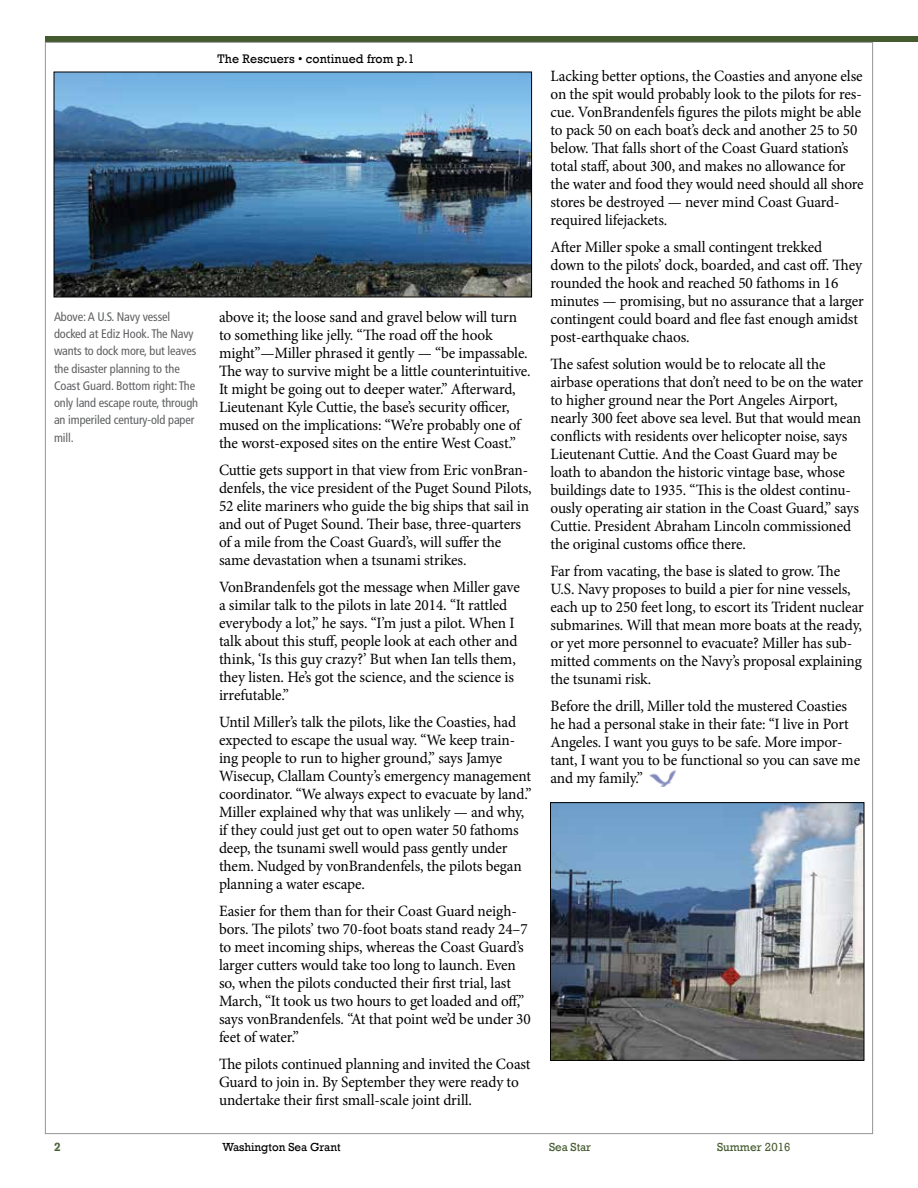
<style>
.page{position:relative;width:918px;height:1188px;background:#fff}
.page>*{position:absolute;margin:0;border:0;box-sizing:border-box;transform-origin:0 0}
.t1{font:15.75px/18px "Minion Pro";letter-spacing:-.005em;color:#000}
.t2{font:12.75px "Rockwell";letter-spacing:.01em;color:#000}
.t3{font:condensed 12.3px/17.2px "Frutiger LT Std";letter-spacing:-.01em;color:#5f6062}
.t4{font:12px "Rockwell";color:#000}
.t5{font:12px "Rockwell";letter-spacing:.01em;color:#445b2f}
.t6{font:12px "AG Book Stencil";color:#445b2f}
</style>
<div class="page">
<div style="left:45px;top:36px;width:873px;height:6px;background:#445b2f"></div>
<img style="left:649px;top:770px;width:27px;height:17px">
<img style="left:552px;top:804px;width:310px;height:255px">
<div style="left:550px;top:802px;width:314px;height:259px;border:1px solid #000"></div>
<img style="left:56px;top:74px;width:474px;height:221px">
<div style="left:54px;top:72px;width:478px;height:225px;border:1px solid #000"></div>
<p class="t3" style="left:54px;top:308px;width:146px">Above: A U.S. Navy vessel docked at Ediz Hook. The Navy wants to dock more, but leaves the disaster planning to the<br>Coast Guard. Bottom right: The only land escape route, through an imperiled century-old paper mill.</p>
<p class="t2" style="left:218px;top:51px;width:199px">The Rescuers • continued from p.1</p>
<p class="t1" style="left:219px;top:308px;width:313px">above it; the loose sand and gravel below will turn to something like jelly. “The road off the hook might”—Miller phrased it gently — “be impassable.<br>The way to survive might be a little counterintuitive.<br>It might be going out to deeper water.” Afterward, Lieutenant Kyle Cuttie, the base’s security officer, mused on the implications: “We’re probably one of the worst-exposed sites on the entire West Coast.”</p>
<p class="t1" style="left:219px;top:461px;width:314px">Cuttie gets support in that view from Eric vonBran&shy;denfels, the vice president of the Puget Sound Pilots, 52 elite mariners who guide the big ships that sail in and out of Puget Sound. Their base, three-quarters of a mile from the Coast Guard’s, will suffer the same devastation when a tsunami strikes.</p>
<p class="t1" style="left:219px;top:578px;width:302px">VonBrandenfels got the message when Miller gave a similar talk to the pilots in late 2014. “It rattled everybody a lot,” he says. “I’m just a pilot. When I talk about this stuff, people look at each other and think, ‘Is this guy crazy?’ But when Ian tells them, they listen. He’s got the science, and the science is irrefutable.”</p>
<p class="t1" style="left:219px;top:713px;width:314px">Until Miller’s talk the pilots, like the Coasties, had expected to escape the usual way. “We keep train&shy;ing people to run to higher ground,” says Jamye Wisecup, Clallam County’s emergency management coordinator. “We always expect to evacuate by land.” Miller explained why that was unlikely — and why, if they could just get out to open water 50 fathoms deep, the tsunami swell would pass gently under them. Nudged by vonBrandenfels, the pilots began planning a water escape.</p>
<p class="t1" style="left:219px;top:902px;width:313px">Easier for them than for their Coast Guard neigh&shy;bors. The pilots’ two 70-foot boats stand ready 24–7 to meet incoming ships, whereas the Coast Guard’s larger cutters would take too long to launch. Even so, when the pilots conducted their first trial, last March, “It took us two hours to get loaded and off,” says vonBrandenfels. “At that point we’d be under 30 feet of water.”</p>
<p class="t1" style="left:219px;top:1055px;width:313px">The pilots continued planning and invited the Coast<br>Guard to join in. By September they were ready to undertake their first small-scale joint drill.</p>
<p class="t1" style="left:550px;top:67px;width:315px">Lacking better options, the Coasties and anyone else on the spit would probably look to the pilots for res&shy;cue. VonBrandenfels figures the pilots might be able to pack 50 on each boat’s deck and another 25 to 50 below. That falls short of the Coast Guard station’s total staff, about 300, and makes no allowance for the water and food they would need should all shore stores be destroyed — never mind Coast Guard&shy;required lifejackets.</p>
<p class="t1" style="left:550px;top:238px;width:315px">After Miller spoke a small contingent trekked<br>down to the pilots’ dock, boarded, and cast off. They rounded the hook and reached 50 fathoms in 16 minutes — promising, but no assurance that a larger contingent could board and flee fast enough amidst post-earthquake chaos.</p>
<p class="t1" style="left:550px;top:355px;width:314px">The safest solution would be to relocate all the airbase operations that don’t need to be on the water to higher ground near the Port Angeles Airport, nearly 300 feet above sea level. But that would mean conflicts with residents over helicopter noise, says Lieutenant Cuttie. And the Coast Guard may be loath to abandon the historic vintage base, whose buildings date to 1935. “This is the oldest continu&shy;ously operating air station in the Coast Guard,” says Cuttie. President Abraham Lincoln commissioned the original customs office there.</p>
<p class="t1" style="left:550px;top:562px;width:315px">Far from vacating, the base is slated to grow. The U.S. Navy proposes to build a pier for nine vessels, each up to 250 feet long, to escort its Trident nuclear submarines. Will that mean more boats at the ready, or yet more personnel to evacuate? Miller has sub&shy;mitted comments on the Navy’s proposal explaining the tsunami risk.</p>
<p class="t1" style="left:550px;top:697px;width:311px">Before the drill, Miller told the mustered Coasties he had a personal stake in their fate: “I live in Port Angeles. I want you guys to be safe. More impor&shy;tant, I want you to be functional so you can save me and my family.”</p>
<p class="t6" style="left:54px;top:1140px;width:8px">2</p>
<p class="t4" style="left:222px;top:1140px;width:120px">Washington Sea Grant</p>
<p class="t5" style="left:549px;top:1140px;width:44px">Sea Star</p>
<p class="t5" style="left:717px;top:1140px;width:75px">Summer 2016</p>
</div>
